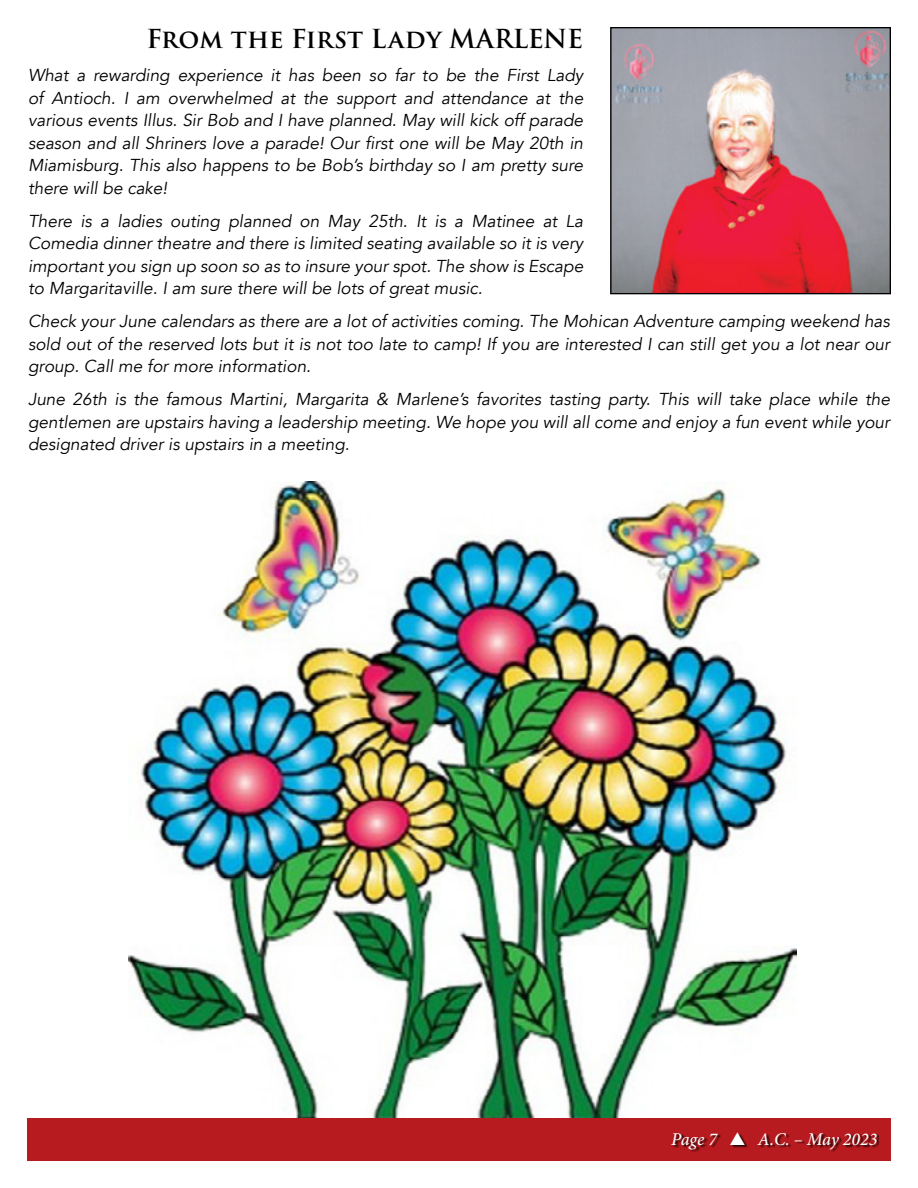
<style>
.page{position:relative;width:918px;height:1188px;background:#fff}
.page>*{position:absolute;margin:0;border:0;box-sizing:border-box;transform-origin:0 0}
.t1{font:600 25.5px "Trajan Pro 3";color:#000}
.t2{font:italic 500 18px "Minion Pro";letter-spacing:-.01em;color:#fff}
.t3{font:italic 17.25px/22.5px "Avenir";color:#000;text-align:justify}
</style>
<div class="page">
<img style="left:128px;top:482px;width:669px;height:637px">
<img style="left:612px;top:29px;width:277px;height:263px">
<div style="left:610px;top:27px;width:281px;height:267px;border:1px solid #000"></div>
<div style="left:27px;top:1119px;width:864px;height:42px;background:#b81b1f"></div>
<div style="left:672px;top:1133px;width:207px;height:19px;background:#000;opacity:.75"></div>
<h1 class="t1" style="left:147px;top:21px;width:438px">From the First Lady MARLENE</h1>
<p class="t3" style="left:28px;top:65px;width:557px">What a rewarding experience it has been so far to be the First Lady of Antioch. I am overwhelmed at the support and attendance at the various events Illus. Sir Bob and I have planned. May will kick off parade season and all Shriners love a parade! Our first one will be May 20th in Miamisburg. This also happens to be Bob’s birthday so I am pretty sure there will be cake!</p>
<p class="t3" style="left:28px;top:210px;width:557px">There is a ladies outing planned on May 25th. It is a Matinee at La Comedia dinner theatre and there is limited seating available so it is very important you sign up soon so as to insure your spot. The show is Escape to Margaritaville. I am sure there will be lots of great music.</p>
<p class="t3" style="left:28px;top:310px;width:863px">Check your June calendars as there are a lot of activities coming. The Mohican Adventure camping weekend has sold out of the reserved lots but it is not too late to camp! If you are interested I can still get you a lot near our group. Call me for more information.</p>
<p class="t3" style="left:28px;top:388px;width:863px">June 26th is the famous Martini, Margarita &amp; Marlene’s favorites tasting party. This will take place while the gentlemen are upstairs having a leadership meeting. We hope you will all come and enjoy a fun event while your designated driver is upstairs in a meeting.</p>
<p class="t2" style="left:671px;top:1127px;width:208px">Page 7 ▲ A.C. – May 2023</p>
</div>
